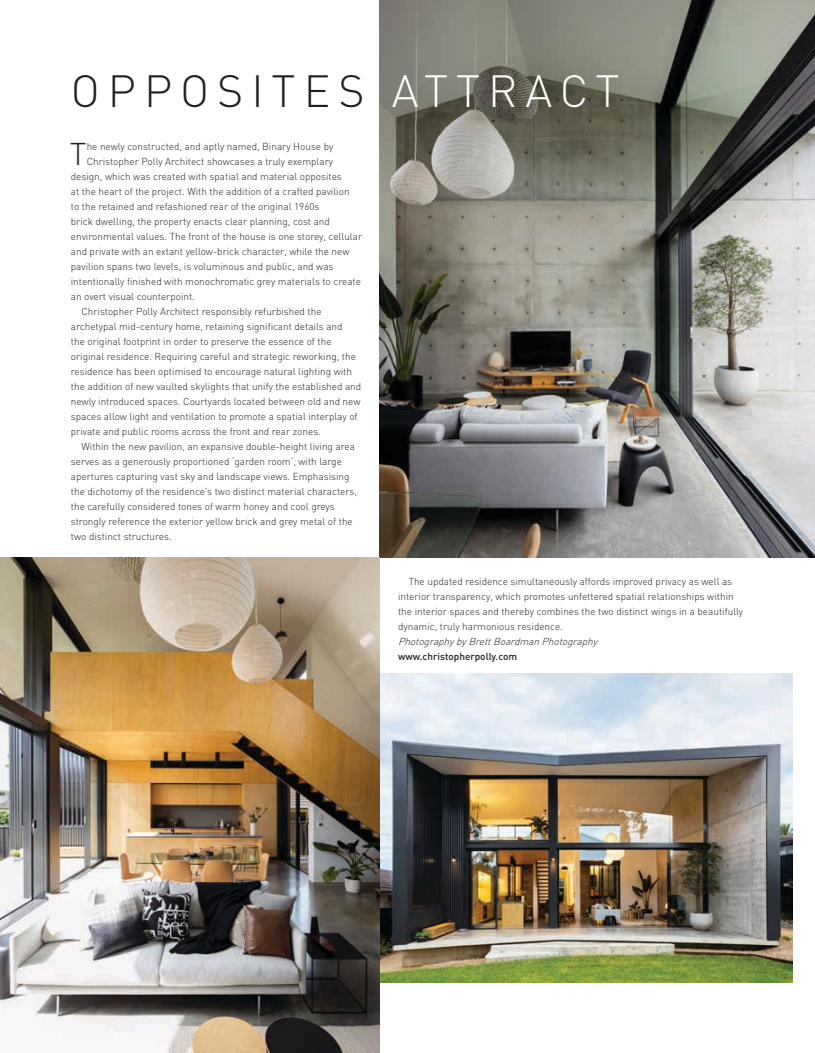
<style>
.page{position:relative;width:815px;height:1053px;background:#fff}
.page>*{position:absolute;margin:0;border:0;box-sizing:border-box;transform-origin:0 0}
.t1{font:300 44.5px "DIN";letter-spacing:.18em;color:#231f20}
.t2{font:300 31.12px "DIN";color:#231f20}
.t3{font:300 10px/15px "DIN";color:#231f20}
.t4{font:italic 300 10px "DIN";color:#231f20}
.t5{font:500 10px "DIN";color:#231f20}
.s1{color:#fff}
</style>
<div class="page">
<img style="left:379px;top:673px;width:414px;height:308px">
<img style="left:379px;top:0;width:436px;height:557px">
<img style="left:0;top:557px;width:379px;height:495px">
<h1 class="t1" style="left:71px;top:63px;width:550px">OPPOSITES <span class="s1">ATTRACT</span></h1>
<h2 class="t2" style="left:70px;top:135px;width:18px">T</h2>
<p class="t3" style="left:87px;top:139px;width:248px">he newly constructed, and aptly named, Binary House by</p>
<p class="t3" style="left:87px;top:154px;width:248px">Christopher Polly Architect showcases a truly exemplary</p>
<p class="t3" style="left:71px;top:169px;width:272px">design, which was created with spatial and material opposites</p>
<p class="t3" style="left:71px;top:184px;width:280px">at the heart of the project. With the addition of a crafted pavilion</p>
<p class="t3" style="left:71px;top:199px;width:250px">to the retained and refashioned rear of the original 1960s</p>
<p class="t3" style="left:71px;top:214px;width:261px">brick dwelling, the property enacts clear planning, cost and</p>
<p class="t3" style="left:71px;top:229px;width:293px">environmental values. The front of the house is one storey, cellular</p>
<p class="t3" style="left:71px;top:244px;width:280px">and private with an extant yellow-brick character, while the new</p>
<p class="t3" style="left:71px;top:259px;width:264px">pavilion spans two levels, is voluminous and public, and was</p>
<p class="t3" style="left:71px;top:274px;width:292px">intentionally finished with monochromatic grey materials to create</p>
<p class="t3" style="left:71px;top:289px;width:126px">an overt visual counterpoint.</p>
<p class="t3" style="left:81px;top:304px;width:242px">Christopher Polly Architect responsibly refurbished the</p>
<p class="t3" style="left:71px;top:319px;width:273px">archetypal mid-century home, retaining significant details and</p>
<p class="t3" style="left:71px;top:334px;width:262px">the original footprint in order to preserve the essence of the</p>
<p class="t3" style="left:71px;top:349px;width:287px">original residence. Requiring careful and strategic reworking, the</p>
<p class="t3" style="left:71px;top:364px;width:283px">residence has been optimised to encourage natural lighting with</p>
<p class="t3" style="left:71px;top:379px;width:292px">the addition of new vaulted skylights that unify the established and</p>
<p class="t3" style="left:71px;top:394px;width:291px">newly introduced spaces. Courtyards located between old and new</p>
<p class="t3" style="left:71px;top:409px;width:288px">spaces allow light and ventilation to promote a spatial interplay of</p>
<p class="t3" style="left:71px;top:424px;width:252px">private and public rooms across the front and rear zones.</p>
<p class="t3" style="left:81px;top:439px;width:275px">Within the new pavilion, an expansive double-height living area</p>
<p class="t3" style="left:71px;top:454px;width:273px">serves as a generously proportioned ‘garden room’, with large</p>
<p class="t3" style="left:71px;top:469px;width:280px">apertures capturing vast sky and landscape views. Emphasising</p>
<p class="t3" style="left:71px;top:484px;width:288px">the dichotomy of the residence’s two distinct material characters,</p>
<p class="t3" style="left:71px;top:499px;width:265px">the carefully considered tones of warm honey and cool greys</p>
<p class="t3" style="left:71px;top:514px;width:283px">strongly reference the exterior yellow brick and grey metal of the</p>
<p class="t3" style="left:71px;top:529px;width:102px">two distinct structures.</p>
<p class="t3" style="left:398px;top:574px;width:347px;text-indent:11px">The updated residence simultaneously affords improved privacy as well as interior transparency, which promotes unfettered spatial relationships within the interior spaces and thereby combines the two distinct wings in a beautifully dynamic, truly harmonious residence.</p>
<p class="t4" style="left:398px;top:635px;width:204px">PhotographybyBrettBoardmanPhotography</p>
<p class="t5" style="left:398px;top:650px;width:121px">www.christopherpolly.com</p>
</div>
